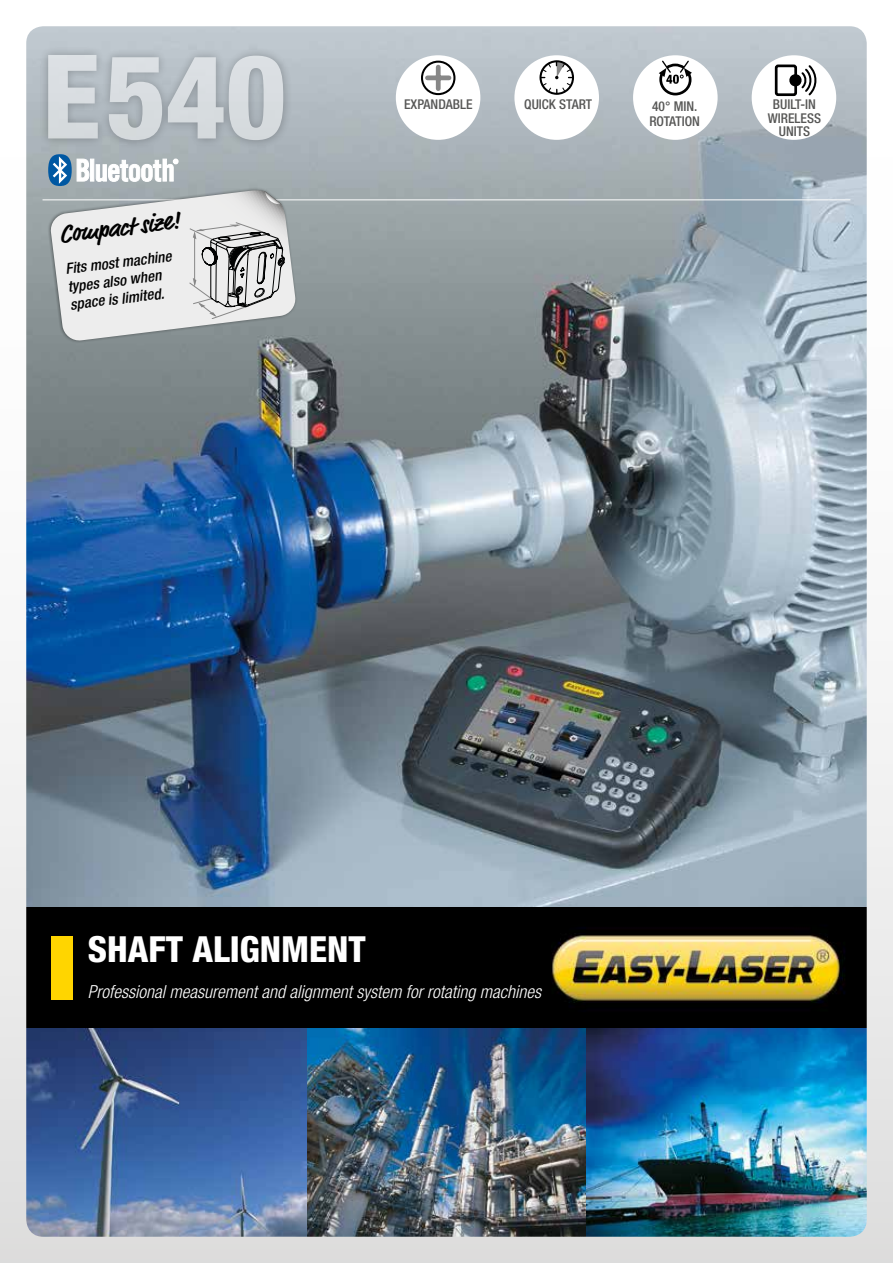
<style>
.page{position:relative;width:893px;height:1263px;background:#fff}
.page>*{position:absolute;margin:0;border:0;box-sizing:border-box;transform-origin:0 0}
.t1{font:800 condensed 36px "Helvetica Neue";color:#fff}
.t2{font:700 25.5px "Market";color:#000}
.t3{font:italic 300 condensed 18px "Helvetica Neue";color:#fff}
.t4{font:italic 500 condensed 15px/18px "Helvetica Neue";color:#000}
.t5{font:500 condensed 13.5px/13.5px "Helvetica Neue";color:#575756;text-align:center}
</style>
<div class="page">
<img style="left:0;top:26px;width:893px;height:1237px">
<div style="left:514px;top:55px;width:85px;height:85px;background:#fff;border-radius:50%"></div>
<div style="left:396px;top:55px;width:84px;height:85px;background:#fff;border-radius:50%"></div>
<div style="left:633px;top:55px;width:85px;height:85px;background:#fff;border-radius:50%"></div>
<div style="left:752px;top:55px;width:84px;height:85px;background:#fff;border-radius:50%"></div>
<hr style="left:43px;top:199px;width:807px;height:1px;background:#fff">
<svg style="left:421px;top:60px;width:42px;height:35px"></svg>
<div style="left:436px;top:67px;width:5px;height:22px;background:#878787"></div>
<div style="left:427px;top:75px;width:22px;height:5px;background:#878787"></div>
<svg style="left:534px;top:60px;width:50px;height:35px"></svg>
<svg style="left:659px;top:61px;width:33px;height:34px"></svg>
<div style="left:38px;top:45px;width:255px;height:105px;background:#000;opacity:.5"></div>
<svg style="left:48px;top:55px;width:235px;height:85px;background:#c5cbd0"></svg>
<div style="left:775px;top:65px;width:22px;height:31px;border:3px solid #000;border-radius:2px"></div>
<svg style="left:789px;top:65px;width:27px;height:31px"></svg>
<svg style="left:45px;top:154px;width:256px;height:192px;background:#c4c8ca"></svg>
<h2 class="t2" style="left:58px;top:219px;width:123px;rotate:-7deg">Compact size!</h2>
<p class="t4" style="left:65px;top:260px;width:108px;rotate:-7deg">Fits most machine types also when space is limited.</p>
<p class="t5" style="left:524px;top:98px;width:69px">QUICK START</p>
<p class="t5" style="left:404px;top:98px;width:70px">EXPANDABLE</p>
<p class="t5" style="left:768px;top:98px;width:55px">BUILT-IN<br>WIRELESS<br>UNITS</p>
<p class="t5" style="left:649px;top:98px;width:52px;line-height:15px;text-align:left">40° MIN.<br>ROTATION</p>
<h1 class="t1" style="left:88px;top:927px;width:279px">SHAFT ALIGNMENT</h1>
<p class="t3" style="left:88px;top:981px;width:455px">Professional measurement and alignment system for rotating machines</p>
</div>
